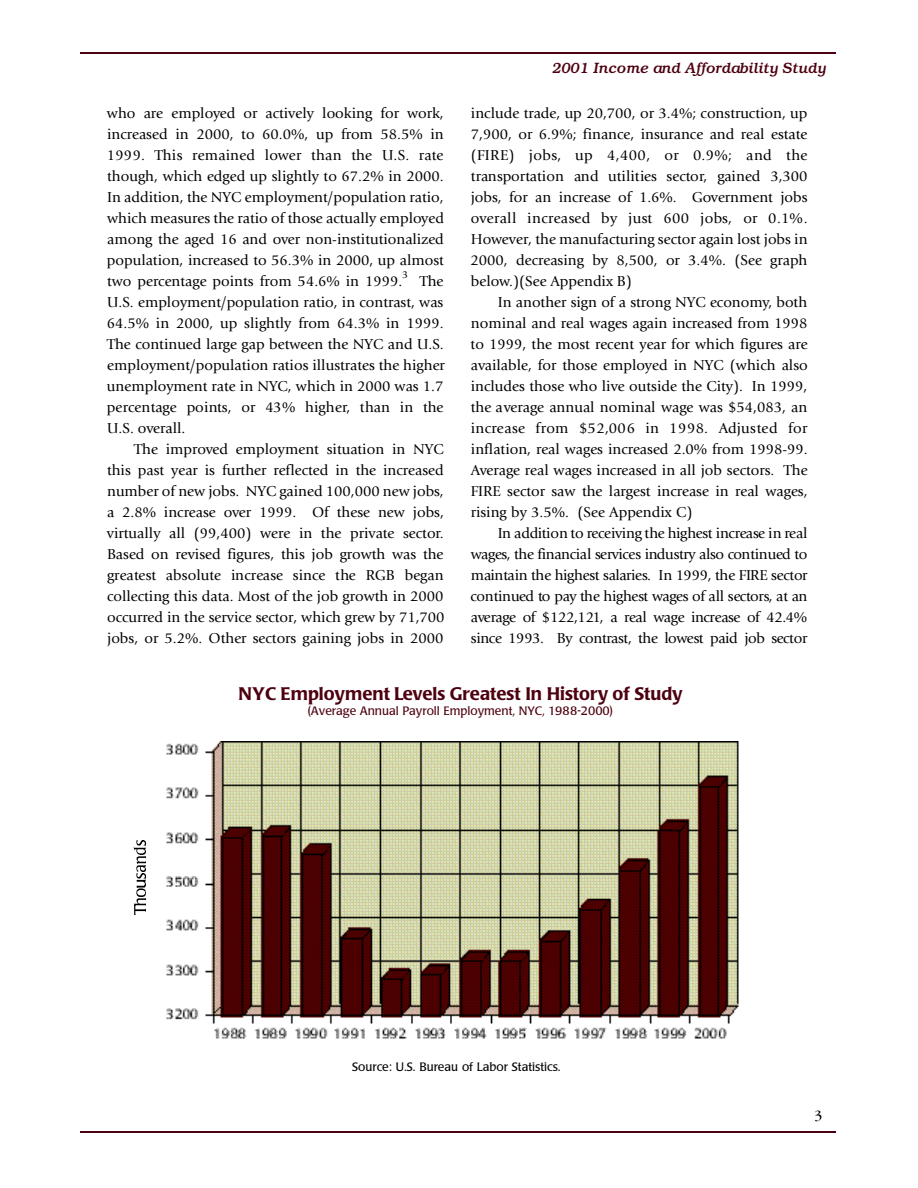
<style>
.page{position:relative;width:918px;height:1188px;background:#fff}
.page>*{position:absolute;margin:0;border:0;box-sizing:border-box;transform-origin:0 0}
.t1{font:500 18px "Poppl Laudatio";color:#4d000f}
.t2{font:15px/21px "Giovanni";color:#000;text-align:justify}
.t3{font:italic 500 15px "Bookman";color:#4d000f}
.t4{font:15px "Garamond";color:#000}
.t5{font:12px "Poppl Laudatio";color:#4d000f}
.t6{font:12px "Poppl Laudatio";color:#000}
.t7{font:10.5px "Giovanni";color:#000}
</style>
<div class="page">
<hr style="left:80px;top:52px;width:756px;height:2px;background:#4d000f">
<hr style="left:80px;top:1131px;width:756px;height:2px;background:#4d000f">
<img style="left:166px;top:741px;width:573px;height:298px">
<img style="left:133px;top:898px;width:12px;height:16px">
<img style="left:133px;top:840px;width:13px;height:56px">
<p class="t2" style="left:107px;top:104px;width:339px">who are employed or actively looking for work, increased in 2000, to 60.0%, up from 58.5% in 1999. This remained lower than the U.S. rate though, which edged up slightly to 67.2% in 2000.<br>In addition, the NYC employment/population ratio, which measures the ratio of those actually employed among the aged 16 and over non-institutionalized population, increased to 56.3% in 2000, up almost two percentage points from 54.6% in 1999.</p>
<p class="t7" style="left:402px;top:271px;width:7px">3</p>
<p class="t2" style="left:107px;top:272px;width:340px;text-indent:313px">The U.S. employment/population ratio, in contrast, was 64.5% in 2000, up slightly from 64.3% in 1999.<br>The continued large gap between the NYC and U.S. employment/population ratios illustrates the higher unemployment rate in NYC, which in 2000 was 1.7 percentage points, or 43% higher, than in the U.S. overall.</p>
<p class="t2" style="left:107px;top:440px;width:339px;text-indent:27px">The improved employment situation in NYC this past year is further reflected in the increased number of new jobs. NYC gained 100,000 new jobs, a 2.8% increase over 1999. Of these new jobs, virtually all (99,400) were in the private sector.<br>Based on revised figures, this job growth was the greatest absolute increase since the RGB began collecting this data. Most of the job growth in 2000 occurred in the service sector, which grew by 71,700 jobs, or 5.2%. Other sectors gaining jobs in 2000</p>
<p class="t3" style="left:552px;top:63px;width:275px">2001 Income and Affordability Study</p>
<p class="t2" style="left:471px;top:104px;width:339px">include trade, up 20,700, or 3.4%; construction, up 7,900, or 6.9%; finance, insurance and real estate (FIRE) jobs, up 4,400, or 0.9%; and the transportation and utilities sector, gained 3,30 0 jobs, for an increase of 1.6%. Government jobs overall increased by just 600 jobs, or 0.1%.<br>However, the manufacturing sector again lost jobs in 2000, decreasing by 8,500, or 3.4%. (See graph below.)(See Appendix B)</p>
<p class="t2" style="left:471px;top:293px;width:339px;text-indent:27px">In another sign of a strong NYC economy, both nominal and real wages again increased from 1998 to 1999, the most recent year for which figures are available, for those employed in NYC (which also includes those who live outside the City). In 1999, the average annual nominal wage was $54,083, an increase from $52,006 in 1998. Adjusted for inflation, real wages increased 2.0% from 1998-99.<br>Average real wages increased in all job sectors. The FIRE sector saw the largest increase in real wages, rising by 3.5%. (See Appendix C)</p>
<p class="t2" style="left:471px;top:524px;width:338px;text-indent:27px">In addition to receiving the highest increase in real wa g e s, the financial services industry also continued to maintain the highest salaries. In 1999, the FIRE sector continued to pay the highest wages of all sectors, at an average of $122,121, a real wage increase of 42.4% since 1993. By contrast, the lowest paid job sector</p>
<p class="t1" style="left:239px;top:686px;width:446px">NYC Employment Levels Greatest In History of Study</p>
<p class="t5" style="left:308px;top:706px;width:306px">(Average Annual Payroll Employment, NYC, 1988-2000)</p>
<p class="t6" style="left:352px;top:1062px;width:210px">Source: U.S. Bureau of Labor Statistics.</p>
<p class="t4" style="left:815px;top:1110px;width:9px">3</p>
</div>
